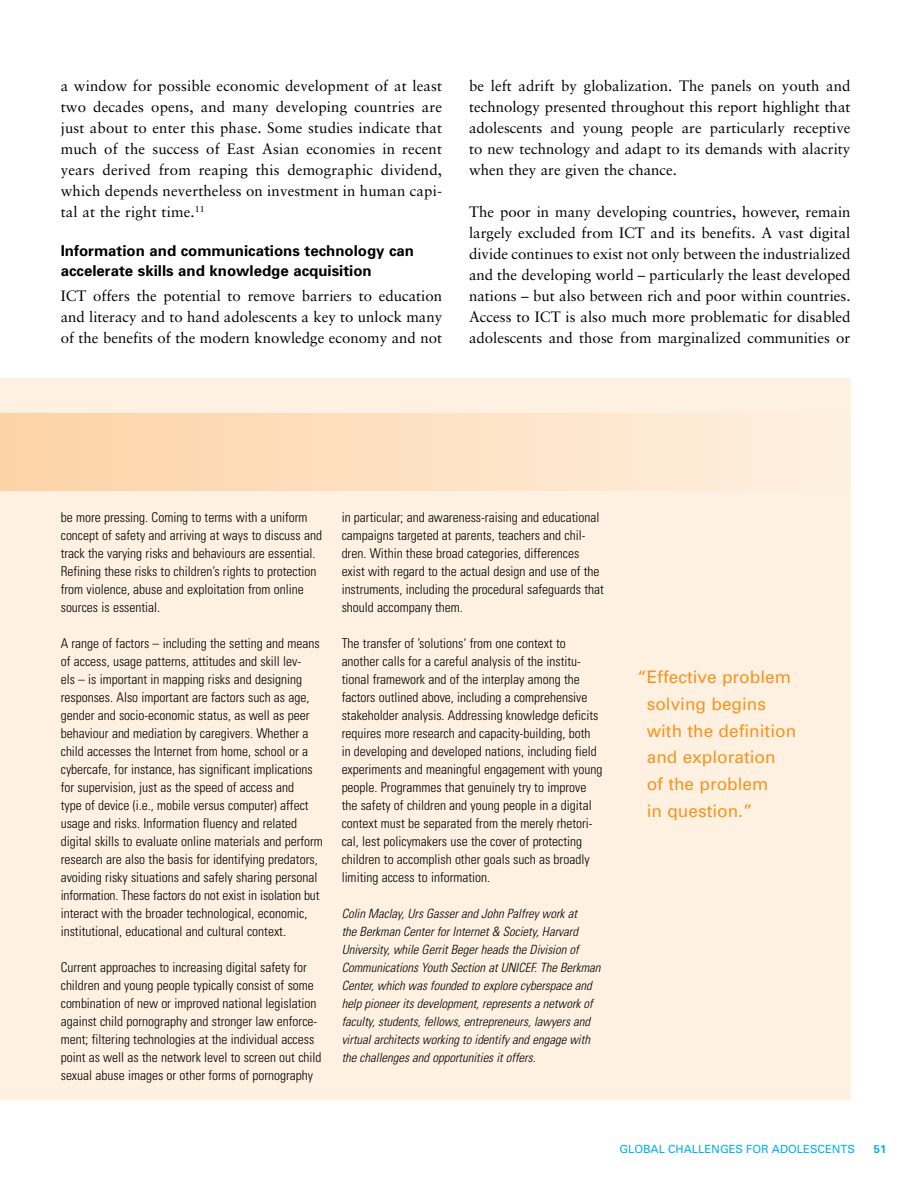
<style>
.page{position:relative;width:918px;height:1188px;background:#fff}
.page>*{position:absolute;margin:0;border:0;box-sizing:border-box;transform-origin:0 0}
.t1{font:17.25px/27px "Univers";color:#f7941e}
.t2{font:15px/21px "Sabon";color:#000;text-align:justify}
.t3{font:700 15px/19.5px "Univers";color:#000}
.t4{font:300 condensed 13.5px/18px "Univers";color:#000}
.t5{font:italic 300 condensed 12.75px/18px "Univers";color:#000}
.t6{font:11.25px "Univers";color:#00aeef}
.t7{font:700 11.25px "Univers";color:#00aeef}
</style>
<div class="page">
<div style="left:0;top:378px;width:850px;height:722px;background:#fff1e2"></div>
<div style="left:0;top:414px;width:850px;height:77px;background:linear-gradient(to right,#fdd3a6,#fef0e1)"></div>
<p class="t2" style="left:61px;top:75px;width:383px">a window for possible economic development of at least two decades opens, and many developing countries are just about to enter this phase. Some studies indicate that much of the success of East Asian economies in recent years derived from reaping this demographic dividend, which depends nevertheless on investment in human capi&shy;tal at the right time.<sup>11</sup></p>
<p class="t3" style="left:61px;top:241px;width:355px">Information and communications technology can accelerate skills and knowledge acquisition</p>
<p class="t2" style="left:61px;top:285px;width:383px">ICT offers the potential to remove barriers to education and literacy and to hand adolescents a key to unlock many of the benefits of the modern knowledge economy and not</p>
<p class="t2" style="left:469px;top:75px;width:383px">be left adrift by globalization. The panels on youth and technology presented throughout this report highlight that adolescents and young people are particularly receptive to new technology and adapt to its demands with alacrity when they are given the chance.</p>
<p class="t2" style="left:469px;top:201px;width:383px">The poor in many developing countries, however, remain largely excluded from ICT and its benefits. A vast digital divide continues to exist not only between the industrialized and the developing world – particularly the least developed nations – but also between rich and poor within countries.<br>Access to ICT is also much more problematic for disabled adolescents and those from marginalized communities or</p>
<p class="t4" style="left:61px;top:508px;width:263px">be more pressing. Coming to terms with a uniform concept of safety and arriving at ways to discuss and track the varying risks and behaviours are essential.<br>Refining these risks to children’s rights to protection from violence, abuse and exploitation from online sources is essential.</p>
<p class="t4" style="left:61px;top:634px;width:264px">A range of factors – including the setting and means of access, usage patterns, attitudes and skill lev-<br>els – is important in mapping risks and designing responses. Also important are factors such as age, gender and socio-economic status, as well as peer behaviour and mediation by caregivers. Whether a child accesses the Internet from home, school or a cybercafe, for instance, has significant implications for supervision, just as the speed of access and<br>type of device (i.e., mobile versus computer) affect usage and risks. Information fluency and related digital skills to evaluate online materials and perform research are also the basis for identifying predators, avoiding risky situations and safely sharing personal information. These factors do not exist in isolation but interact with the broader technological, economic, institutional, educational and cultural context.</p>
<p class="t4" style="left:61px;top:958px;width:262px">Current approaches to increasing digital safety for children and young people typically consist of some combination of new or improved national legislation against child pornography and stronger law enforce&shy;ment; filtering technologies at the individual access point as well as the network level to screen out child sexual abuse images or other forms of pornography</p>
<p class="t4" style="left:342px;top:508px;width:264px">in particular; and awareness-raising and educational campaigns targeted at parents, teachers and chil&shy;dren. Within these broad categories, differences exist with regard to the actual design and use of the instruments, including the procedural safeguards that should accompany them.</p>
<p class="t4" style="left:342px;top:634px;width:262px">The transfer of ’solutions‘ from one context to another calls for a careful analysis of the institu&shy;tional framework and of the interplay among the factors outlined above, including a comprehensive stakeholder analysis. Addressing knowledge deficits requires more research and capacity-building, both in developing and developed nations, including field experiments and meaningful engagement with young people. Programmes that genuinely try to improve the safety of children and young people in a digital context must be separated from the merely rhetori&shy;cal, lest policymakers use the cover of protecting children to accomplish other goals such as broadly limiting access to information.</p>
<p class="t5" style="left:342px;top:905px;width:260px">Colin Maclay, Urs Gasser and John Palfrey work at<br>the Berkman Center for Internet &amp; Society, Harvard University, while Gerrit Beger heads the Division of Communications Youth Section at UNICEF. The Berkman Center, which was founded to explore cyberspace and help pioneer its development, represents a network of faculty, students, fellows, entrepreneurs, lawyers and virtual architects working to identify and engage with the challenges and opportunities it offers.</p>
<p class="t1" style="left:647px;top:663px;width:151px;text-indent:-10px">“Effective problem solving begins with the definition and exploration of the problem<br>in question.”</p>
<p class="t6" style="left:619px;top:1142px;width:24px">GLobal</p>
<p class="t6" style="left:668px;top:1142px;width:9px">challenges</p>
<p class="t6" style="left:746px;top:1142px;width:8px">for</p>
<p class="t6" style="left:772px;top:1142px;width:9px">adolescents</p>
<p class="t7" style="left:874px;top:1142px;width:14px">51</p>
</div>
